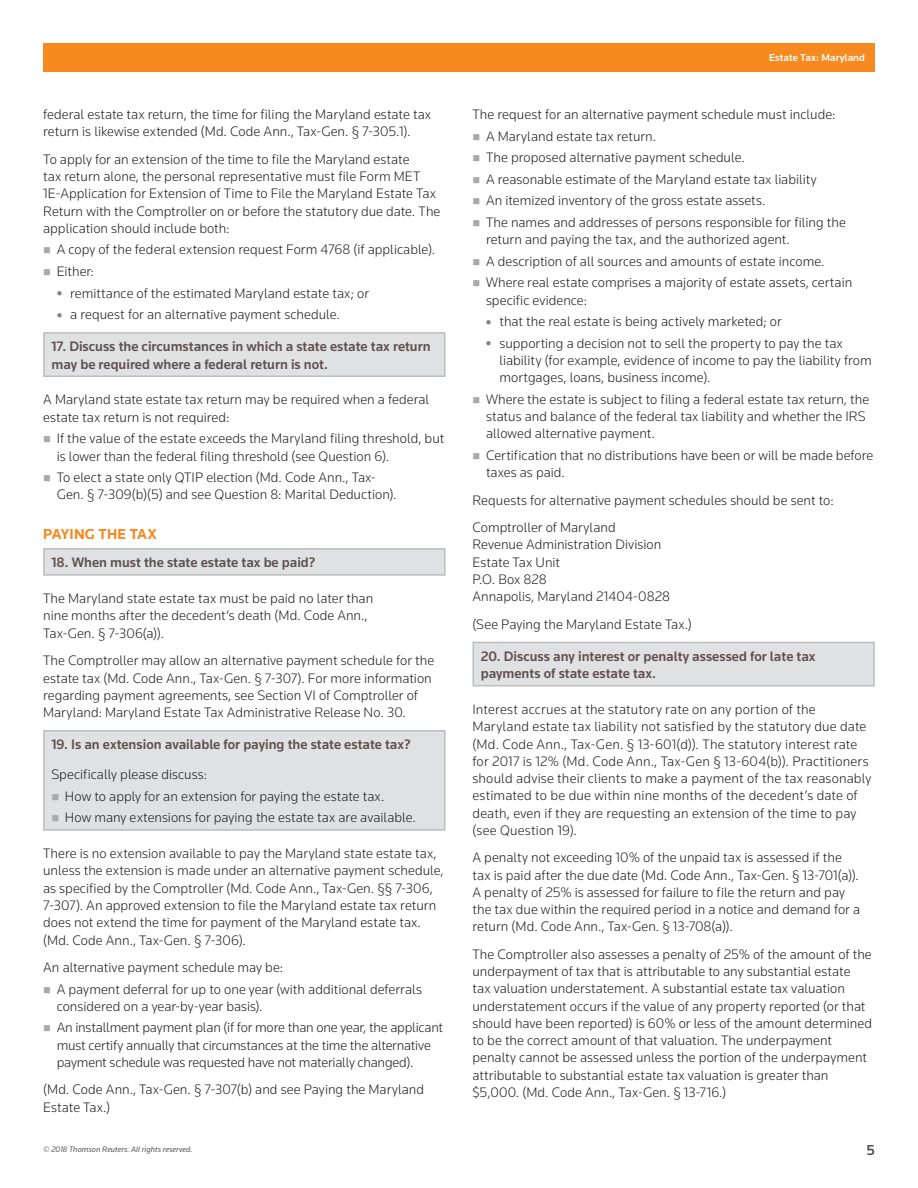
<style>
.page{position:relative;width:918px;height:1188px;background:#fff}
.page>*{position:absolute;margin:0;border:0;box-sizing:border-box;transform-origin:0 0}
.t1{font:700 15px "Knowledge";letter-spacing:.01em;color:#f6891f}
.t2{font:500 15px "Knowledge";color:#4b4c4d}
.t3{font:300 14.25px/17.2px "Knowledge";letter-spacing:.005em;color:#231f20}
.t4{font:500 14.25px/17.2px "Knowledge";color:#5f514d}
.t5{font:300 14.25px/17.2px "Knowledge";letter-spacing:-.015em;color:#231f20}
.t6{font:500 10.5px "Knowledge";letter-spacing:.01em;color:#fff}
.t7{font:italic 8.25px "Knowledge";color:#57585a}
</style>
<div class="page">
<div style="left:43px;top:43px;width:832px;height:29px;background:#f6891f"></div>
<div style="left:44px;top:333px;width:401px;height:43px;background:#e0e1e3"></div>
<div style="left:43px;top:332px;width:403px;height:45px;border:2px solid #bcbdc0"></div>
<div style="left:44px;top:549px;width:401px;height:26px;background:#e0e1e3"></div>
<div style="left:43px;top:548px;width:403px;height:28px;border:2px solid #bcbdc0"></div>
<div style="left:44px;top:731px;width:401px;height:99px;background:#e0e1e3"></div>
<div style="left:43px;top:730px;width:403px;height:101px;border:2px solid #bcbdc0"></div>
<div style="left:473px;top:642px;width:401px;height:44px;background:#e0e1e3"></div>
<div style="left:472px;top:642px;width:403px;height:44px;border:2px solid #bcbdc0"></div>
<p class="t3" style="left:43px;top:105px;width:389px">federal estate tax return, the time for filing the Maryland estate tax return is likewise extended (Md. Code Ann., Tax-Gen. § 7-305.1).</p>
<p class="t3" style="left:43px;top:150px;width:399px">To apply for an extension of the time to file the Maryland estate<br>tax return alone, the personal representative must file Form MET 1E-Application for Extension of Time to File the Maryland Estate Tax Return with the Comptroller on or before the statutory due date. The application should include both:</p>
<p class="t3" style="left:57px;top:241px;width:380px">A copy of the federal extension request Form 4768 (if applicable).</p>
<p class="t3" style="left:57px;top:262px;width:39px">Either:</p>
<p class="t3" style="left:70px;top:284px;width:300px">remittance of the estimated Maryland estate tax; or</p>
<p class="t3" style="left:70px;top:305px;width:271px">a request for an alternative payment schedule.</p>
<p class="t4" style="left:51px;top:338px;width:381px">17. Discuss the circumstances in which a state estate tax return may be required where a federal return is not.</p>
<p class="t3" style="left:43px;top:391px;width:388px">A Maryland state estate tax return may be required when a federal estate tax return is not required:</p>
<p class="t3" style="left:57px;top:430px;width:389px">If the value of the estate exceeds the Maryland filing threshold, but is lower than the federal filing threshold (see Question 6).</p>
<p class="t3" style="left:57px;top:469px;width:342px">To elect a state only QTIP election (Md. Code Ann., Tax-<br>Gen. § 7-309(b)(5) and see Question 8: Marital Deduction).</p>
<p class="t1" style="left:43px;top:525px;width:115px">PAYING THE TAX</p>
<p class="t4" style="left:51px;top:554px;width:266px">18. When must the state estate tax be paid?</p>
<p class="t3" style="left:43px;top:590px;width:332px">The Maryland state estate tax must be paid no later than nine months after the decedent’s death (Md. Code Ann.,<br>Tax-Gen. § 7-306(a)).</p>
<p class="t3" style="left:43px;top:652px;width:393px">The Comptroller may allow an alternative payment schedule for the estate tax (Md. Code Ann., Tax-Gen. § 7-307). For more information regarding payment agreements, see Section VI of Comptroller of Maryland: Maryland Estate Tax Administrative Release No. 30.</p>
<p class="t4" style="left:51px;top:736px;width:361px">19. Is an extension available for paying the state estate tax?</p>
<p class="t3" style="left:65px;top:764px;width:353px;line-height:21.6px;text-indent:-14px">Specifically please discuss:<br>How to apply for an extension for paying the estate tax.<br>How many extensions for paying the estate tax are available.</p>
<p class="t3" style="left:43px;top:845px;width:402px">There is no extension available to pay the Maryland state estate tax, unless the extension is made under an alternative payment schedule, as specified by the Comptroller (Md. Code Ann., Tax-Gen. §§ 7-306, 7-307). An approved extension to file the Maryland estate tax return does not extend the time for payment of the Maryland estate tax. (Md. Code Ann., Tax-Gen. § 7-306).</p>
<p class="t3" style="left:57px;top:956px;width:367px;line-height:21.6px;text-indent:-14px">An alternative payment schedule may be:<br>A payment deferral for up to one year (with additional deferrals</p>
<p class="t3" style="left:57px;top:995px;width:388px;line-height:21.6px">considered on a year-by-year basis).<br>An installment payment plan (if for more than one year, the applicant</p>
<p class="t5" style="left:57px;top:1036px;width:376px">must certify annually that circumstances at the time the alternative payment schedule was requested have not materially changed).</p>
<p class="t3" style="left:43px;top:1081px;width:383px">(Md. Code Ann., Tax-Gen. § 7-307(b) and see Paying the Maryland<br>Estate Tax.)</p>
<p class="t6" style="left:769px;top:51px;width:97px">Estate Tax: Maryland</p>
<p class="t3" style="left:486px;top:103px;width:361px;line-height:21.6px;text-indent:-13px">The request for an alternative payment schedule must include:<br>A Maryland estate tax return.<br>The proposed alternative payment schedule.<br>A reasonable estimate of the Maryland estate tax liability<br>An itemized inventory of the gross estate assets.<br>The names and addresses of persons responsible for filing the</p>
<p class="t3" style="left:486px;top:228px;width:368px;line-height:21.6px">return and paying the tax, and the authorized agent.<br>A description of all sources and amounts of estate income.<br>Where real estate comprises a majority of estate assets, certain</p>
<p class="t3" style="left:500px;top:289px;width:345px;line-height:21.6px;text-indent:-14px">specific evidence:<br>that the real estate is being actively marketed; or supporting a decision not to sell the property to pay the tax</p>
<p class="t3" style="left:500px;top:351px;width:374px">liability (for example, evidence of income to pay the liability from mortgages, loans, business income).</p>
<p class="t3" style="left:486px;top:390px;width:385px">Where the estate is subject to filing a federal estate tax return, the status and balance of the federal tax liability and whether the IRS allowed alternative payment.</p>
<p class="t3" style="left:486px;top:446px;width:389px">Certification that no distributions have been or will be made before taxes as paid.</p>
<p class="t3" style="left:473px;top:486px;width:363px;line-height:27.5px">Requests for alternative payment schedules should be sent to:<br>Comptroller of Maryland</p>
<p class="t3" style="left:473px;top:536px;width:199px">Revenue Administration Division<br>Estate Tax Unit<br>P.O. Box 828<br>Annapolis, Maryland 21404-0828</p>
<p class="t3" style="left:473px;top:615px;width:221px">(See Paying the Maryland Estate Tax.)</p>
<p class="t4" style="left:481px;top:647px;width:336px">20. Discuss any interest or penalty assessed for late tax payments of state estate tax.</p>
<p class="t3" style="left:472px;top:700px;width:400px">Interest accrues at the statutory rate on any portion of the Maryland estate tax liability not satisfied by the statutory due date (Md. Code Ann., Tax-Gen. § 13-601(d)). The statutory interest rate for 2017 is 12% (Md. Code Ann., Tax-Gen § 13-604(b)). Practitioners should advise their clients to make a payment of the tax reasonably estimated to be due within nine months of the decedent’s date of death, even if they are requesting an extension of the time to pay (see Question 19).</p>
<p class="t3" style="left:472px;top:849px;width:389px">A penalty not exceeding 10% of the unpaid tax is assessed if the tax is paid after the due date (Md. Code Ann., Tax-Gen. § 13-701(a)).<br>A penalty of 25% is assessed for failure to file the return and pay the tax due within the required period in a notice and demand for a return (Md. Code Ann., Tax-Gen. § 13-708(a)).</p>
<p class="t3" style="left:472px;top:945px;width:401px">The Comptroller also assesses a penalty of 25% of the amount of the underpayment of tax that is attributable to any substantial estate tax valuation understatement. A substantial estate tax valuation understatement occurs if the value of any property reported (or that should have been reported) is 60% or less of the amount determined to be the correct amount of that valuation. The underpayment penalty cannot be assessed unless the portion of the underpayment attributable to substantial estate tax valuation is greater than $5,000. (Md. Code Ann., Tax-Gen. § 13-716.)</p>
<p class="t7" style="left:43px;top:1144px;width:151px">© 2018 Thomson Reuters. All rights reserved.</p>
<p class="t2" style="left:866px;top:1141px;width:10px">5</p>
</div>
